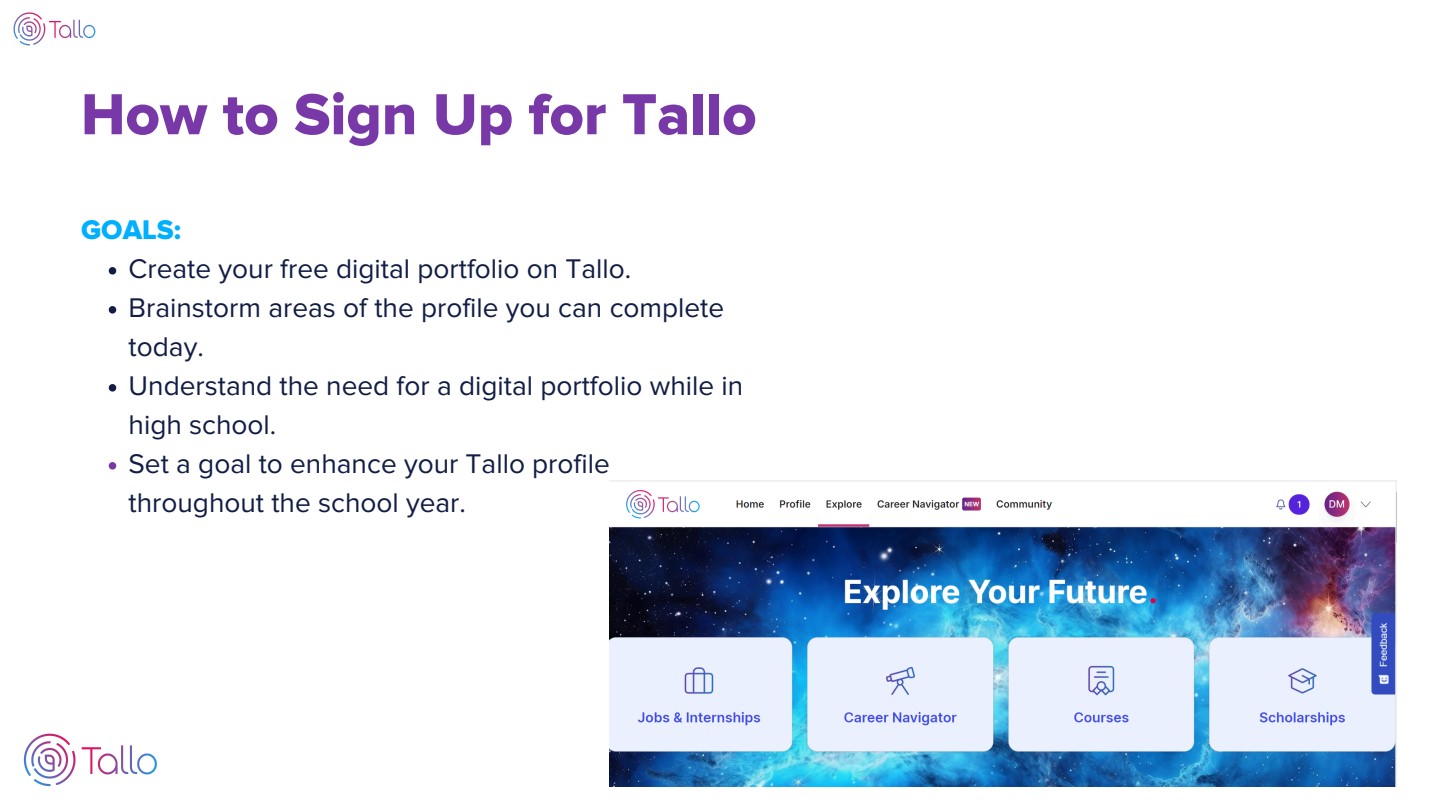
<style>
.page{position:relative;width:1440px;height:810px;background:#fff}
.page>*{position:absolute;margin:0;border:0;box-sizing:border-box;transform-origin:0 0}
.t1{font:60px "Proxima Nova Extrabld";color:#7838a8}
.t2{font:28px/39px "Proxima Nova";color:#121d44}
.t3{font:28px "Proxima Nova Extrabld";color:#00b0ff}
</style>
<div class="page">
<img style="left:24px;top:734px;width:133px;height:52px">
<img style="left:13px;top:13px;width:83px;height:32px">
<img style="left:610px;top:480px;width:787px;height:307px">
<svg style="left:109px;top:267px;width:7px;height:8px"></svg>
<svg style="left:109px;top:306px;width:7px;height:8px"></svg>
<svg style="left:109px;top:384px;width:7px;height:8px"></svg>
<svg style="left:109px;top:462px;width:7px;height:8px"></svg>
<p class="t1" style="left:81px;top:87px;width:677px">How to Sign Up for Tallo</p>
<p class="t3" style="left:81px;top:216px;width:102px">GOALS:</p>
<p class="t2" style="left:129px;top:250px;width:504px">Create your free digital portfolio on Tallo.</p>
<p class="t2" style="left:129px;top:289px;width:597px">Brainstorm areas of the profile you can complete today.</p>
<p class="t2" style="left:129px;top:367px;width:616px">Understand the need for a digital portfolio while in high school.</p>
<p class="t2" style="left:129px;top:445px;width:483px">Set a goal to enhance your Tallo profile throughout the school year.</p>
</div>
